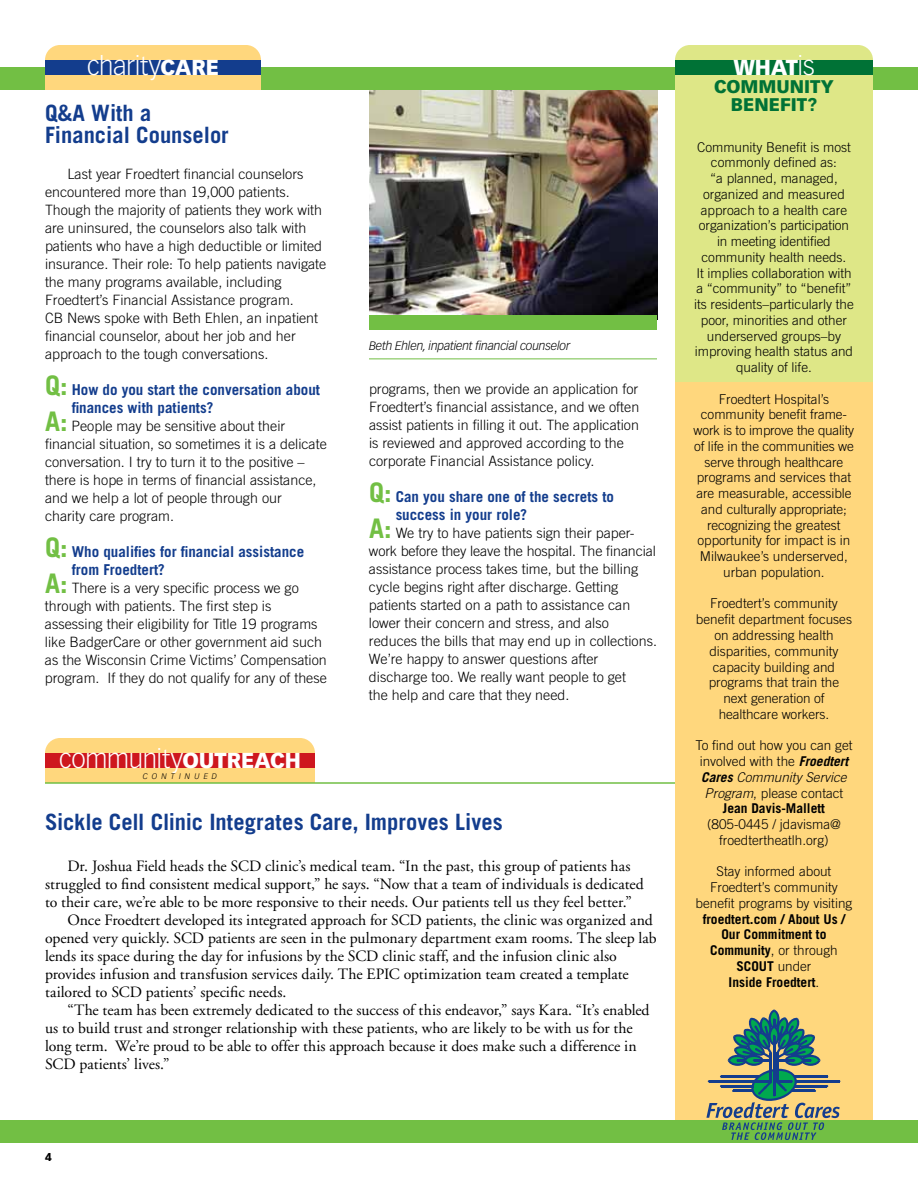
<style>
.page{position:relative;width:918px;height:1188px;background:#fff}
.page>*{position:absolute;margin:0;border:0;box-sizing:border-box;transform-origin:0 0}
.t1{font:300 25.8px "Vectora LH";letter-spacing:-.015em;color:#fff}
.t2{font:700 22.5px/22.5px "Trade Gothic";color:#133d8d}
.t3{font:900 21.3px "Vectora LH";color:#fff}
.t4{font:900 18px/18px "Vectora LH";letter-spacing:-.005em;color:#007236;text-align:center}
.t5{font:15.75px "Adobe Garamond";color:#000}
.t6{font:700 15px/18px "Trade Gothic";color:#133d8d}
.t7{font:300 14.25px/18px "Trade Gothic";color:#000}
.t8{font:300 13.5px/15.8px "Trade Gothic";color:#000;text-align:center}
.t9{font:700 13.5px/15.8px "Trade Gothic";color:#000;text-align:center}
.t10{font:italic 300 12px "Vectora LH";letter-spacing:-.015em;color:#000}
.t11{font:900 11.25px "Vectora LH";color:#000}
.t12{font:italic 300 7.95px "Vectora LH";letter-spacing:.515em;color:#000}
.s1{font-weight:900;font-size:21.3px}
.s2{font-size:27px;color:#72bf44}
.s3{font-weight:700;font-size:27px;color:#72bf44}
.s4{font-weight:300;font-size:25.8px}
.s5{font-weight:700;font-style:italic}
.s6{font-style:italic}
.s7{font-weight:700}
.s8{font-weight:300}
</style>
<div class="page">
<div style="left:0;top:68px;width:918px;height:22px;background:#72bf44"></div>
<div style="left:675px;top:75px;width:198px;height:1008px;background:#dee787"></div>
<div style="left:690px;top:45px;width:168px;height:45px;background:#dee787"></div>
<div style="left:843px;top:45px;width:30px;height:30px;background:#dee787;border-radius:50%"></div>
<div style="left:675px;top:45px;width:30px;height:30px;background:#dee787;border-radius:50%"></div>
<div style="left:675px;top:60px;width:198px;height:15px;background:#007236"></div>
<div style="left:675px;top:382px;width:198px;height:748px;background:#ffd77d"></div>
<div style="left:0;top:1120px;width:918px;height:23px;background:#72bf44"></div>
<img style="left:369px;top:90px;width:288px;height:225px">
<div style="left:45px;top:75px;width:216px;height:15px;background:#ffd77d"></div>
<div style="left:60px;top:45px;width:186px;height:45px;background:#ffd77d"></div>
<div style="left:231px;top:45px;width:30px;height:30px;background:#ffd77d;border-radius:50%"></div>
<div style="left:45px;top:45px;width:30px;height:30px;background:#ffd77d;border-radius:50%"></div>
<div style="left:45px;top:60px;width:216px;height:15px;background:#133d8d"></div>
<svg style="left:707px;top:1010px;width:133px;height:130px"></svg>
<div style="left:45px;top:768px;width:270px;height:15px;background:#ffd77d"></div>
<div style="left:60px;top:738px;width:240px;height:45px;background:#ffd77d"></div>
<div style="left:285px;top:738px;width:30px;height:30px;background:#ffd77d;border-radius:50%"></div>
<div style="left:45px;top:738px;width:30px;height:30px;background:#ffd77d;border-radius:50%"></div>
<div style="left:45px;top:753px;width:270px;height:15px;background:#ce171e"></div>
<hr style="left:45px;top:782px;width:630px;height:2px;background:#72bf44">
<hr style="left:369px;top:358px;width:288px;height:1px;background:#72bf44">
<div style="left:369px;top:315px;width:288px;height:15px;background:#72bf44"></div>
<h1 class="t1" style="left:87px;top:51px;width:134px">charity<span class="s1">CARE</span></h1>
<h2 class="t2" style="left:45px;top:101px;width:185px">Q&amp;A With a<br>Financial Counselor</h2>
<p class="t7" style="left:45px;top:165px;width:283px;text-indent:23px">Last year Froedtert financial counselors encountered more than 19,000 patients.<br>Though the majority of patients they work with are uninsured, the counselors also talk with patients who have a high deductible or limited insurance. Their role: To help patients navigate the many programs available, including Froedtert’s Financial Assistance program.<br>CB News spoke with Beth Ehlen, an inpatient financial counselor, about her job and her approach to the tough conversations.</p>
<p class="t6" style="left:72px;top:381px;width:250px;text-indent:-27px"><span class="s2">Q:</span> How do you start the conversation about finances with patients?</p>
<p class="t7" style="left:45px;top:417px;width:283px"><span class="s3">A:</span> People may be sensitive about their financial situation, so sometimes it is a delicate conversation. I try to turn it to the positive – there is hope in terms of financial assistance, and we help a lot of people through our<br>charity care program.</p>
<p class="t6" style="left:72px;top:543px;width:234px;text-indent:-27px"><span class="s2">Q:</span> Who qualifies for financial assistance from Froedtert?</p>
<p class="t7" style="left:45px;top:579px;width:283px"><span class="s3">A:</span> There is a very specific process we go through with patients. The first step is assessing their eligibility for Title 19 programs like BadgerCare or other government aid such as the Wisconsin Crime Victims’ Compensation program. If they do not qualify for any of these</p>
<h1 class="t1" style="left:59px;top:744px;width:244px">community<span class="s1">OUTREACH</span></h1>
<p class="t12" style="left:143px;top:771px;width:75px">c ontin ued</p>
<p class="t10" style="left:369px;top:338px;width:203px">Beth Ehlen, inpatient financial counselor</p>
<p class="t7" style="left:369px;top:379px;width:272px">programs, then we provide an application for Froedtert’s financial assistance, and we often assist patients in filling it out. The application is reviewed and approved according to the corporate Financial Assistance policy.</p>
<p class="t6" style="left:396px;top:487px;width:220px;text-indent:-27px"><span class="s2">Q:</span> Can you share one of the secrets to success in your role?</p>
<p class="t7" style="left:369px;top:523px;width:289px"><span class="s3">A:</span> We try to have patients sign their paper&shy;work before they leave the hospital. The financial assistance process takes time, but the billing cycle begins right after discharge. Getting patients started on a path to assistance can lower their concern and stress, and also reduces the bills that may end up in collections.<br>We’re happy to answer questions after discharge too. We really want people to get<br>the help and care that they need.</p>
<h2 class="t2" style="left:45px;top:811px;width:459px">Sickle Cell Clinic Integrates Care, Improves Lives</h2>
<p class="t5" style="left:68px;top:858px;width:565px">Dr. Joshua Field heads the SCD clinic’s medical team. “In the past, this group of patients has</p>
<p class="t5" style="left:45px;top:876px;width:600px">struggled to find consistent medical support,” he says. “Now that a team of individuals is dedicated</p>
<p class="t5" style="left:45px;top:894px;width:588px">to their care, we’re able to be more responsive to their needs. Our patients tell us they feel better.”</p>
<p class="t5" style="left:68px;top:912px;width:587px">Once Froedtert developed its integrated approach for SCD patients, the clinic was organized and</p>
<p class="t5" style="left:45px;top:930px;width:613px">opened very quickly. SCD patients are seen in the pulmonary department exam rooms. The sleep lab</p>
<p class="t5" style="left:45px;top:948px;width:573px">lends its space during the day for infusions by the SCD clinic staff, and the infusion clinic also</p>
<p class="t5" style="left:45px;top:966px;width:585px">provides infusion and transfusion services daily. The EPIC optimization team created a template</p>
<p class="t5" style="left:45px;top:984px;width:243px">tailored to SCD patients’ specific needs.</p>
<p class="t5" style="left:68px;top:1002px;width:584px">“The team has been extremely dedicated to the success of this endeavor,” says Kara. “It’s enabled</p>
<p class="t5" style="left:45px;top:1020px;width:589px">us to build trust and stronger relationship with these patients, who are likely to be with us for the</p>
<p class="t5" style="left:45px;top:1038px;width:593px">long term. We’re proud to be able to offer this approach because it does make such a difference in</p>
<p class="t5" style="left:45px;top:1056px;width:126px">SCD patients’ lives.”</p>
<p class="t11" style="left:45px;top:1150px;width:8px">4</p>
<h3 class="t3" style="left:733px;top:54px;width:83px">WHAT<span class="s4">is</span></h3>
<p class="t4" style="left:714px;top:77px;width:121px">COMMUNITY<br>BENEFIT?</p>
<p class="t8" style="left:694px;top:139px;width:161px">Community Benefit is most commonly defined as:<br>“a planned, managed, organized and measured approach to a health care organization’s participation in meeting identified community health needs.<br>It implies collaboration with a “community” to “benefit” its residents–particularly the poor, minorities and other underserved groups–by improving health status and quality of life.</p>
<p class="t8" style="left:694px;top:391px;width:162px">Froedtert Hospital’s community benefit frame&shy;work is to improve the quality of life in the communities we serve through healthcare programs and services that are measurable, accessible and culturally appropriate; recognizing the greatest opportunity for impact is in<br>Milwaukee’s underserved, urban population.</p>
<p class="t8" style="left:696px;top:596px;width:158px">Froedtert’s community benefit department focuses on addressing health disparities, community capacity building and programs that train the next generation of healthcare workers.</p>
<p class="t8" style="left:695px;top:737px;width:159px">To find out how you can get involved with the <span class="s5">Froedtert<br>Cares</span> <span class="s6">Community Service<br>Program</span>, please contact<br><span class="s7">Jean Davis-Mallett</span></p>
<p class="t8" style="left:707px;top:816px;width:135px">(805-0445 / jdavisma@ froedtertheatlh.org)</p>
<p class="t8" style="left:696px;top:863px;width:158px">Stay informed about<br>Froedtert’s community benefit programs by visiting</p>
<p class="t9" style="left:703px;top:911px;width:144px">froedtert.com / About Us /<br>Our Commitment to<br>Community<span class="s8">, or through<br></span>SCOUT <span class="s8">under<br></span>Inside Froedtert<span class="s8">.</span></p>
</div>
